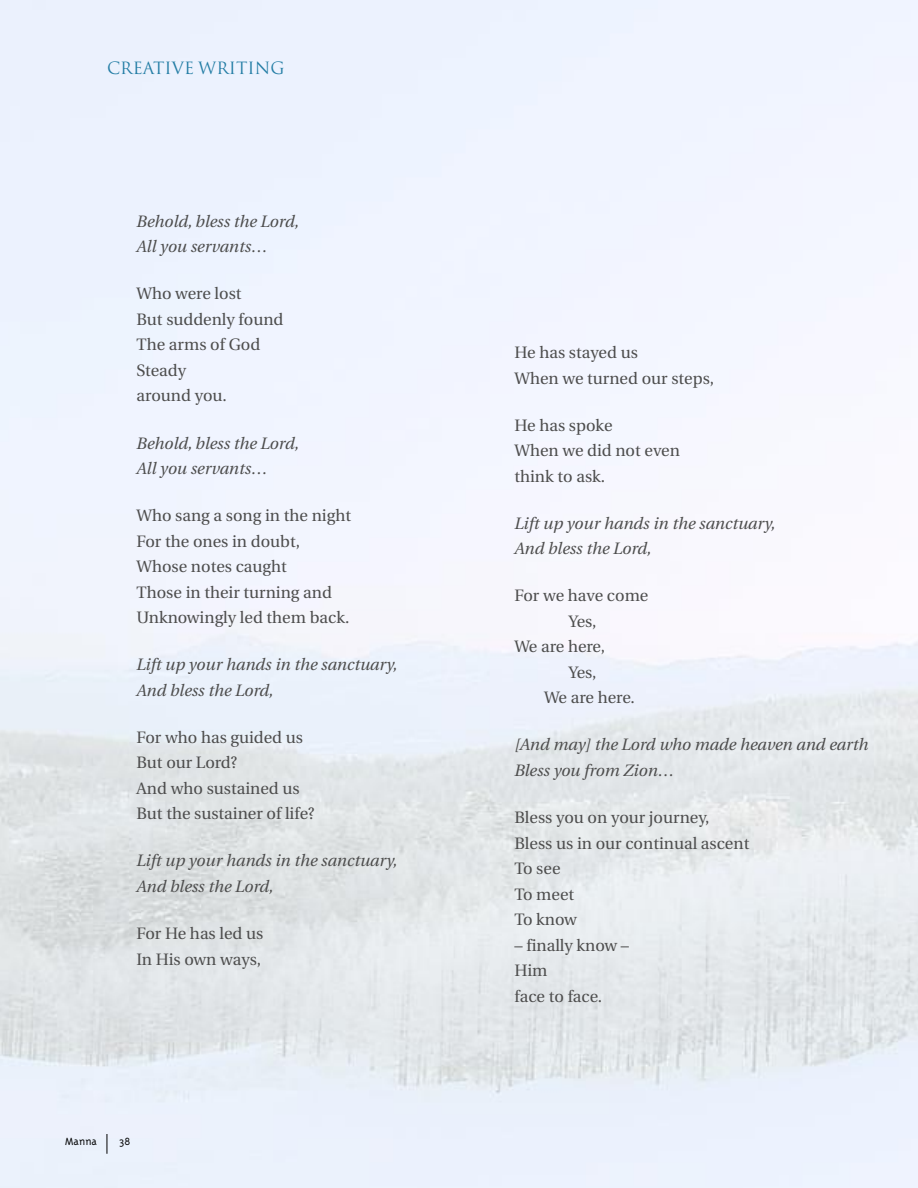
<style>
.page{position:relative;width:918px;height:1188px;background:#fff}
.page>*{position:absolute;margin:0;border:0;box-sizing:border-box;transform-origin:0 0}
.t1{font:16.5px/25.5px "Utopia";color:#4d4d4d}
.t2{font:italic 16.5px/25.5px "Utopia";color:#4d4d4d}
.t3{font:16.5px "Trajan";color:#237da5}
.t4{font:300 12px "Triplex";color:#000}
</style>
<div class="page">
<img style="left:0;top:0;width:918px;height:1188px">
<svg style="left:107px;top:1134px;width:1px;height:20px"></svg>
<p class="t3" style="left:107px;top:59px;width:179px">CREATIVE WRITING</p>
<p class="t2" style="left:136px;top:210px;width:164px">Behold, bless the Lord,<br>All you servants…</p>
<p class="t1" style="left:136px;top:282px;width:148px">Who were lost<br>But suddenly found<br>The arms of God<br>Steady<br>around you.</p>
<p class="t2" style="left:136px;top:432px;width:164px">Behold, bless the Lord,<br>All you servants…</p>
<p class="t1" style="left:136px;top:504px;width:216px">Who sang a song in the night<br>For the ones in doubt,<br>Whose notes caught<br>Those in their turning and<br>Unknowingly led them back.</p>
<p class="t2" style="left:136px;top:653px;width:263px">Lift up your hands in the sanctuary,<br>And bless the Lord,</p>
<p class="t1" style="left:136px;top:726px;width:180px">For who has guided us<br>But our Lord?<br>And who sustained us<br>But the sustainer of life?</p>
<p class="t2" style="left:136px;top:850px;width:263px">Lift up your hands in the sanctuary,<br>And bless the Lord,</p>
<p class="t1" style="left:136px;top:922px;width:128px">For He has led us<br>In His own ways,</p>
<p class="t4" style="left:65px;top:1133px;width:33px">Manna</p>
<p class="t4" style="left:119px;top:1133px;width:13px">38</p>
<p class="t1" style="left:514px;top:341px;width:201px">He has stayed us<br>When we turned our steps,</p>
<p class="t1" style="left:514px;top:414px;width:167px">He has spoke<br>When we did not even think to ask.</p>
<p class="t2" style="left:514px;top:512px;width:263px">Lift up your hands in the sanctuary,<br>And bless the Lord,</p>
<p class="t1" style="left:514px;top:584px;width:135px">For we have come</p>
<p class="t1" style="left:569px;top:610px;width:30px">Yes,</p>
<p class="t1" style="left:514px;top:635px;width:92px">We are here,</p>
<p class="t1" style="left:569px;top:661px;width:30px">Yes,</p>
<p class="t1" style="left:544px;top:686px;width:92px">We are here.</p>
<p class="t2" style="left:514px;top:734px;width:356px">[And may] the Lord who made heaven and earth<br>Bless you from Zion…</p>
<p class="t1" style="left:514px;top:806px;width:236px">Bless you on your journey,<br>Bless us in our continual ascent<br>To see<br>To meet<br>To know</p>
<p class="t1" style="left:514px;top:934px;width:116px">– finally know –<br>Him<br>face to face.</p>
</div>
